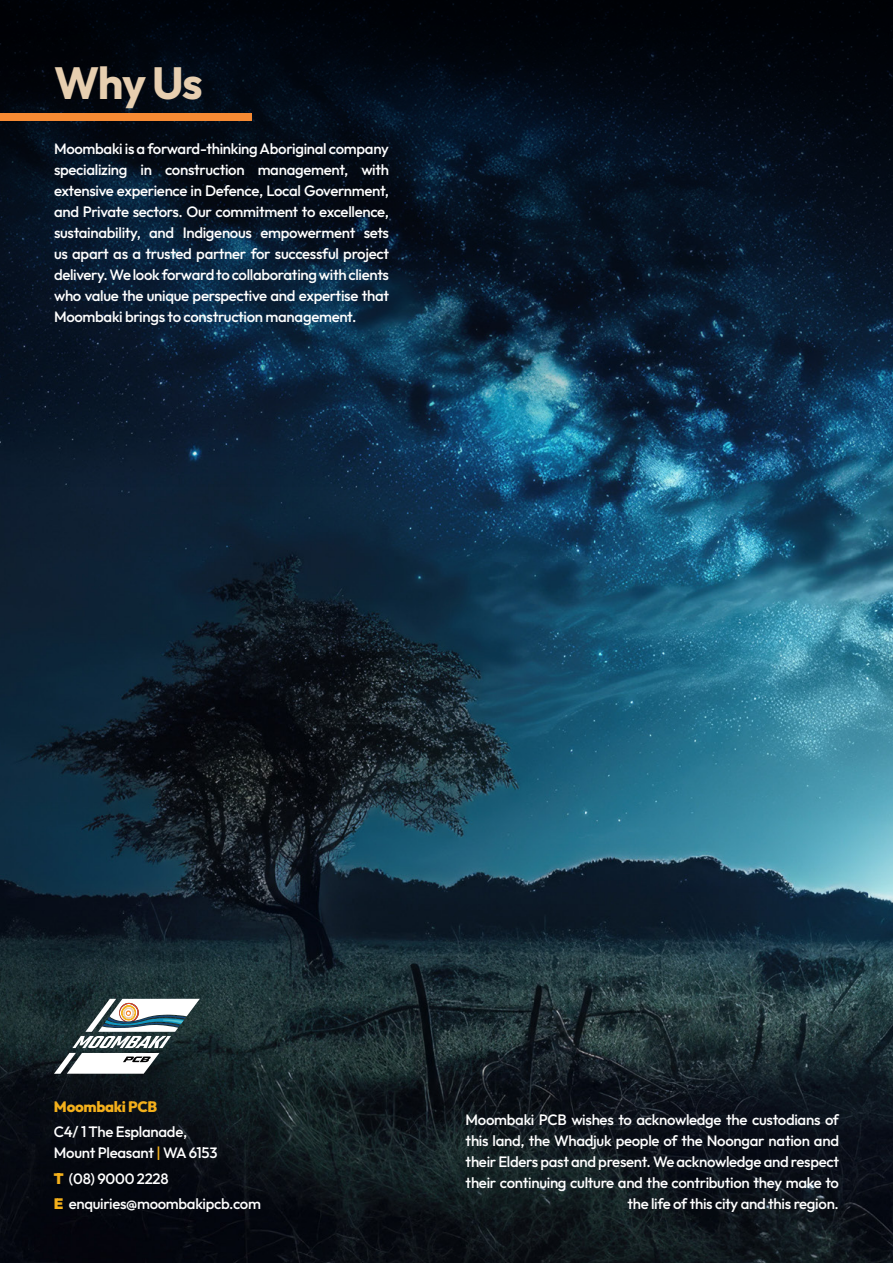
<style>
.page{position:relative;width:893px;height:1263px;background:#fff}
.page>*{position:absolute;margin:0;border:0;box-sizing:border-box;transform-origin:0 0}
.t1{font:700 45px "Outfit";color:#e7cfb0}
.t2{font:500 15px/21px "Outfit";letter-spacing:-.02em;color:#fff}
.t3{font:800 15px "Outfit";letter-spacing:-.02em;color:#f4b01b}
.s1{color:#f4b01b}
.s2{font-weight:900;color:#f4b01b}
</style>
<div class="page">
<img style="left:0;top:487px;width:893px;height:776px">
<svg style="left:0;top:0;width:893px;height:487px;background:#081c2e"></svg>
<svg style="left:54px;top:999px;width:146px;height:75px"></svg>
<div style="left:0;top:113px;width:251px;height:7px;background:#f68a33"></div>
<h1 class="t1" style="left:54px;top:53px;width:150px">Why Us</h1>
<p class="t2" style="left:54px;top:139px;width:337px;text-align:justify">Moombaki is a forward-thinking Aboriginal company specializing in construction management, with extensive experience in Defence, Local Government, and Private sectors. Our commitment to excellence, sustainability, and Indigenous empowerment sets us apart as a trusted partner for successful project delivery. We look forward to collaborating with clients who value the unique perspective and expertise that Moombaki brings to construction management.</p>
<p class="t3" style="left:54px;top:1097px;width:105px">Moombaki PCB</p>
<p class="t2" style="left:54px;top:1122px;width:165px">C4/ 1 The Esplanade,<br>Mount Pleasant <span class="s1">|</span> WA 6153</p>
<p class="t2" style="left:54px;top:1166px;width:208px;line-height:25.2px"><span class="s2">T</span> (08) 9000 2228<br><span class="s2">E</span> enquiries@moombakipcb.com</p>
<p class="t2" style="left:466px;top:1110px;width:375px;text-align:right">Moombaki PCB wishes to acknowledge the custodians of this land, the Whadjuk people of the Noongar nation and their Elders past and present. We acknowledge and respect their continuing culture and the contribution they make to the life of this city and this region.</p>
</div>
